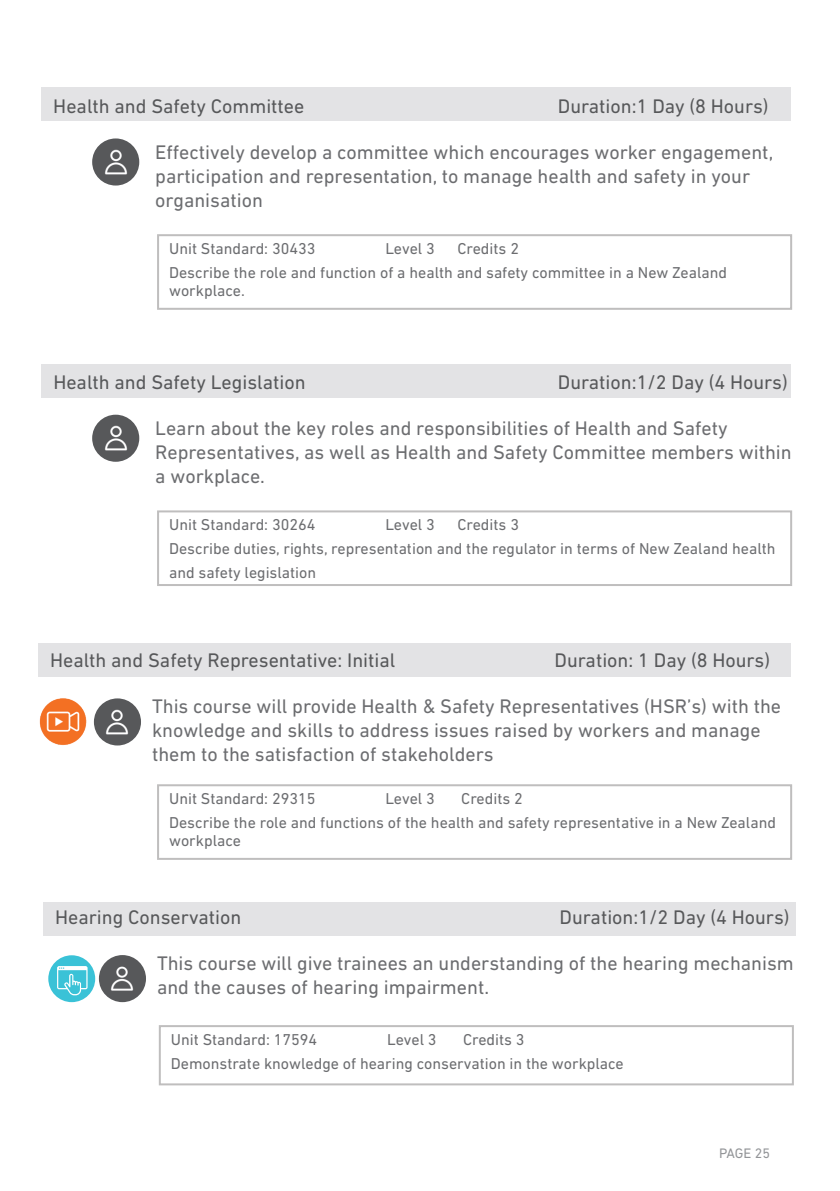
<style>
.page{position:relative;width:840px;height:1191px;background:#fff}
.page>*{position:absolute;margin:0;border:0;box-sizing:border-box;transform-origin:0 0}
.t1{font:20px/24px "DIN Next LT Pro";color:#6c6d70}
.t2{font:20px "DIN Next LT Pro";color:#57585a}
.t3{font:16px/23.8px "DIN Next LT Pro";color:#6c6d70}
.t4{font:14px "DIN Next LT Pro";letter-spacing:-.01em;color:#939598}
</style>
<div class="page">
<div style="left:42px;top:364px;width:748px;height:33px;background:#e3e3e5"></div>
<img style="left:92px;top:415px;width:47px;height:46px">
<div style="left:38px;top:643px;width:752px;height:33px;background:#e3e3e5"></div>
<div style="left:157px;top:510px;width:634px;height:76px;border:2px solid #bfbebe"></div>
<img style="left:111px;top:698px;width:30px;height:47px">
<div style="left:157px;top:784px;width:634px;height:76px;border:2px solid #bfbebe"></div>
<div style="left:43px;top:902px;width:752px;height:33px;background:#e3e3e5"></div>
<img style="left:99px;top:955px;width:47px;height:47px">
<div style="left:48px;top:955px;width:47px;height:47px;background:#3ac2d7;border-radius:50%"></div>
<svg style="left:57px;top:966px;width:30px;height:29px"></svg>
<div style="left:42px;top:88px;width:748px;height:33px;background:#e3e3e5"></div>
<img style="left:92px;top:138px;width:47px;height:47px">
<div style="left:157px;top:234px;width:634px;height:76px;border:2px solid #bfbebe"></div>
<div style="left:159px;top:1025px;width:634px;height:60px;border:2px solid #bfbebe"></div>
<img style="left:39px;top:698px;width:72px;height:47px">
<p class="t2" style="left:53px;top:94px;width:252px">Health and Safety Committee</p>
<p class="t2" style="left:557px;top:94px;width:212px">Duration:1 Day (8 Hours)</p>
<p class="t1" style="left:155px;top:140px;width:619px">Effectively develop a committee which encourages worker engagement, participation and representation, to manage health and safety in your organisation</p>
<p class="t3" style="left:169px;top:236px;width:559px;text-indent:288px">Credits 2<br>Describe the role and function of a health and safety committee in a New Zealand</p>
<p class="t3" style="left:169px;top:278px;width:77px">workplace.</p>
<p class="t3" style="left:169px;top:236px;width:148px">Unit Standard: 30433</p>
<p class="t3" style="left:385px;top:236px;width:51px">Level 3</p>
<p class="t2" style="left:53px;top:370px;width:254px">Health and Safety Legislation</p>
<p class="t2" style="left:557px;top:370px;width:231px">Duration:1/2 Day (4 Hours)</p>
<p class="t1" style="left:155px;top:416px;width:637px">Learn about the key roles and responsibilities of Health and Safety<br>Representatives, as well as Health and Safety Committee members within a workplace.</p>
<p class="t3" style="left:169px;top:512px;width:607px;text-indent:288px">Credits 3<br>Describe duties, rights, representation and the regulator in terms of New Zealand health and safety legislation</p>
<p class="t3" style="left:169px;top:512px;width:148px">Unit Standard: 30264</p>
<p class="t3" style="left:385px;top:512px;width:51px">Level 3</p>
<p class="t2" style="left:50px;top:649px;width:347px">Health and Safety Representative: Initial</p>
<p class="t2" style="left:554px;top:649px;width:217px">Duration: 1 Day (8 Hours)</p>
<p class="t1" style="left:152px;top:694px;width:630px">This course will provide Health &amp; Safety Representatives (HSR’s) with the knowledge and skills to address issues raised by workers and manage them to the satisfaction of stakeholders</p>
<p class="t3" style="left:169px;top:786px;width:608px;text-indent:292px">Credits 2<br>Describe the role and functions of the health and safety representative in a New Zealand</p>
<p class="t3" style="left:169px;top:828px;width:73px">workplace</p>
<p class="t3" style="left:169px;top:786px;width:148px">Unit Standard: 29315</p>
<p class="t3" style="left:385px;top:786px;width:51px">Level 3</p>
<p class="t2" style="left:55px;top:905px;width:188px">Hearing Conservation</p>
<p class="t2" style="left:559px;top:905px;width:231px">Duration:1/2 Day (4 Hours)</p>
<p class="t1" style="left:157px;top:951px;width:638px">This course will give trainees an understanding of the hearing mechanism and the causes of hearing impairment.</p>
<p class="t3" style="left:171px;top:1027px;width:148px">Unit Standard: 17594</p>
<p class="t3" style="left:387px;top:1027px;width:51px">Level 3</p>
<p class="t3" style="left:171px;top:1027px;width:454px;text-indent:292px">Credits 3<br>Demonstrate knowledge of hearing conservation in the workplace</p>
<p class="t4" style="left:718px;top:1145px;width:52px">PAGE 25</p>
</div>
